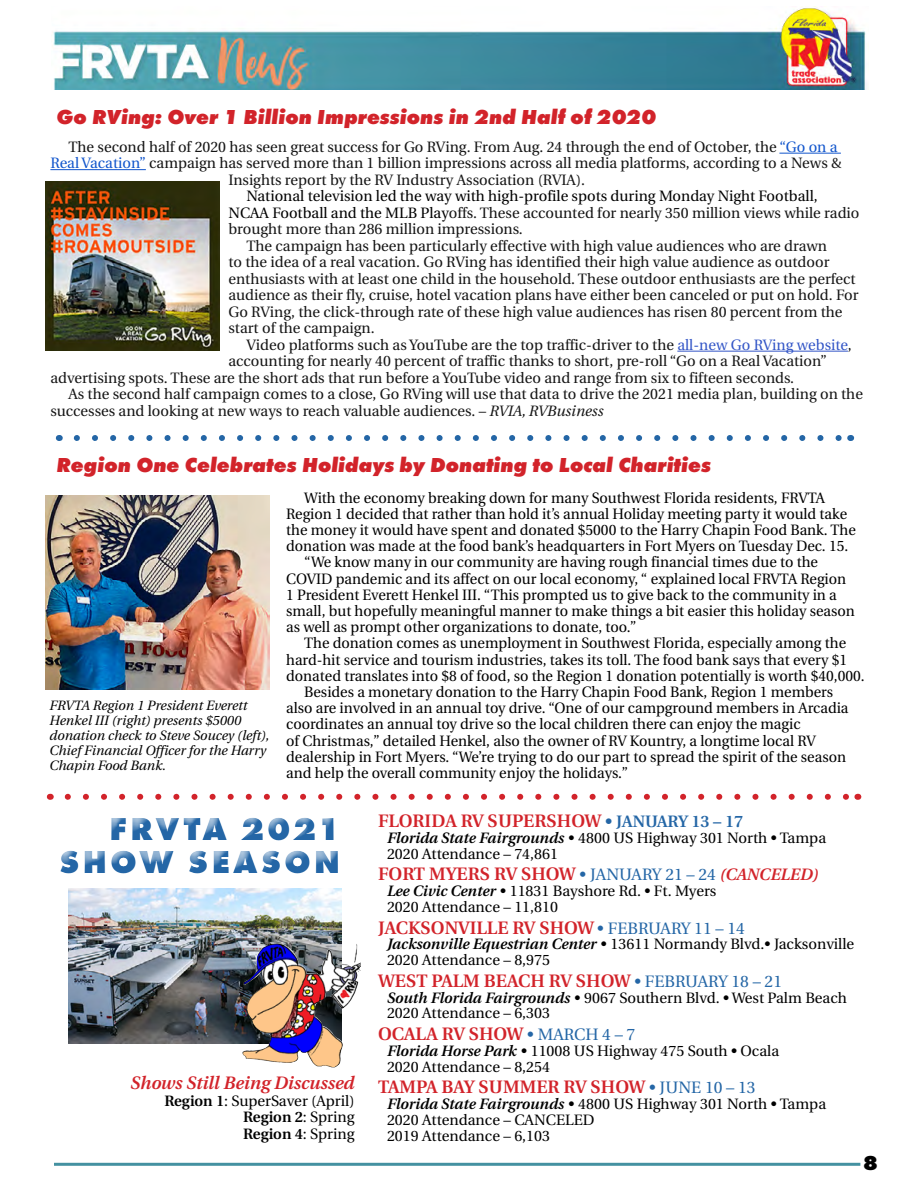
<style>
.page{position:relative;width:918px;height:1188px;background:#fff}
.page>*{position:absolute;margin:0;border:0;box-sizing:border-box;transform-origin:0 0}
.t1{font:800 33px/33px "Futura T";letter-spacing:.09em;color:#2466a6;text-align:right}
.t2{font:italic 800 21px "Futura T";color:#d2232a}
.t3{font:800 21px "Futura T";color:#000}
.t4{font:600 18px "Utopia";color:#d2232a}
.t5{font:italic 600 18px "Utopia";color:#d2232a}
.t6{font:15px/15.8px "Utopia";color:#000}
.t7{font:15px "Utopia";color:#151515}
.t8{font:italic 13.5px/15px "Utopia";color:#000}
.s1{color:#15c}
.s2{color:#000}
.s3{color:#3356c7}
.s4{font-style:italic}
.s5{font-weight:600}
.s6{font-size:16.5px;color:#2466a6}
.s7{font-weight:600;font-style:italic}
.s8{font-weight:400;font-size:16.5px;color:#2466a6}
.s9{font-style:italic;font-size:16.5px}
</style>
<div class="page">
<img style="left:53px;top:8px;width:814px;height:82px">
<svg style="left:77px;top:435px;width:764px;height:6px"></svg>
<hr style="left:54px;top:1163px;width:806px;height:3px;background:#4491a1">
<hr style="left:779px;top:153px;width:62px;height:1px;background:#15c">
<hr style="left:50px;top:169px;width:96px;height:1px;background:#15c">
<hr style="left:677px;top:351px;width:171px;height:1px;background:#3356c7">
<div style="left:52px;top:810px;width:297px;height:72px;background:#2466a6;opacity:.75"></div>
<img style="left:69px;top:889px;width:273px;height:155px">
<img style="left:242px;top:943px;width:119px;height:124px">
<svg style="left:68px;top:794px;width:780px;height:6px"></svg>
<img style="left:45px;top:182px;width:174px;height:169px">
<img style="left:45px;top:495px;width:224px;height:194px">
<h2 class="t2" style="left:56px;top:105px;width:601px">Go RVing: Over 1 Billion Impressions in 2nd Half of 2020</h2>
<p class="t7" style="left:68px;top:138px;width:771px">The second half of 2020 has seen great success for Go RVing. From Aug. 24 through the end of October, the <span class="s1">“Go on a</span></p>
<p class="t7" style="left:50px;top:155px;width:793px"><span class="s1">Real Vacation”</span> campaign has served more than 1 billion impressions across all media platforms, according to a News &amp;</p>
<p class="t7" style="left:228px;top:171px;width:358px">Insights report by the RV Industry Association (RVIA).</p>
<p class="t6" style="left:246px;top:188px;width:573px">National television led the way with high-profile spots during Monday Night Football,</p>
<p class="t7" style="left:228px;top:204px;width:633px"><span class="s2">NCAA Football and the MLB Play</span>offs. These accounted for nearly 350 million views while radio</p>
<p class="t7" style="left:228px;top:221px;width:296px">brought more than 286 million impressions.</p>
<p class="t7" style="left:246px;top:237px;width:582px">The campaign has been particularly effective with high value audiences who are drawn</p>
<p class="t7" style="left:228px;top:254px;width:603px">to the idea of a real vacation. Go RVing has identified their high value audience as outdoor</p>
<p class="t7" style="left:228px;top:270px;width:629px">enthusiasts with at least one child in the household. These outdoor enthusiasts are the perfect</p>
<p class="t7" style="left:228px;top:287px;width:632px">audience as their fly, cruise, hotel vacation plans have either been canceled or put on hold. For</p>
<p class="t7" style="left:228px;top:303px;width:616px">Go RVing, the click-through rate of these high value audiences has risen 80 percent from the</p>
<p class="t7" style="left:228px;top:320px;width:148px">start of the campaign.</p>
<p class="t7" style="left:246px;top:336px;width:607px">Video platforms such as YouTube are the top traffic-driver to the <span class="s3">all-new Go RVing website</span>,</p>
<p class="t7" style="left:228px;top:353px;width:600px">accounting for nearly 40 percent of traffic thanks to short, pre-roll “Go on a Real Vacation”</p>
<p class="t7" style="left:50px;top:369px;width:745px">advertising spots. These are the short ads that run before a YouTube video and range from six to fifteen seconds.</p>
<p class="t7" style="left:68px;top:386px;width:796px">As the second half campaign comes to a close, Go RVing will use that data to drive the 2021 media plan, building on the</p>
<p class="t7" style="left:50px;top:402px;width:555px">successes and looking at new ways to reach valuable audiences. – <span class="s4">RVIA, RVBusiness</span></p>
<h2 class="t2" style="left:56px;top:452px;width:656px">Region One Celebrates Holidays by Donating to Local Charities</h2>
<p class="t8" style="left:50px;top:699px;width:221px">FRVTA Region 1 President Everett<br>Henkel III (right) presents $5000 donation check to Steve Soucey (left),<br>Chief Financial Officer for the Harry<br>Chapin Food Bank.</p>
<p class="t6" style="left:304px;top:490px;width:522px">With the economy breaking down for many Southwest Florida residents, FRVTA</p>
<p class="t6" style="left:286px;top:506px;width:563px">Region 1 decided that rather than hold it’s annual Holiday meeting party it would take</p>
<p class="t6" style="left:286px;top:522px;width:571px">the money it would have spent and donated $5000 to the Harry Chapin Food Bank. The</p>
<p class="t6" style="left:286px;top:539px;width:564px">donation was made at the food bank’s headquarters in Fort Myers on Tuesday Dec. 15.</p>
<p class="t6" style="left:304px;top:555px;width:515px">“We know many in our community are having rough financial times due to the</p>
<p class="t6" style="left:286px;top:571px;width:562px">COVID pandemic and its affect on our local economy, “ explained local FRVTA Region</p>
<p class="t6" style="left:286px;top:587px;width:552px">1 President Everett Henkel III. “This prompted us to give back to the community in a</p>
<p class="t6" style="left:286px;top:603px;width:570px">small, but hopefully meaningful manner to make things a bit easier this holiday season</p>
<p class="t6" style="left:286px;top:620px;width:352px">as well as prompt other organizations to donate, too.”</p>
<p class="t6" style="left:304px;top:636px;width:543px">The donation comes as unemployment in Southwest Florida, especially among the</p>
<p class="t6" style="left:286px;top:652px;width:563px">hard-hit service and tourism industries, takes its toll. The food bank says that every $1</p>
<p class="t6" style="left:286px;top:668px;width:580px">donated translates into $8 of food, so the Region 1 donation potentially is worth $40,000.</p>
<p class="t6" style="left:304px;top:684px;width:531px">Besides a monetary donation to the Harry Chapin Food Bank, Region 1 members</p>
<p class="t6" style="left:286px;top:701px;width:564px">also are involved in an annual toy drive. “One of our campground members in Arcadia</p>
<p class="t6" style="left:286px;top:717px;width:516px">coordinates an annual toy drive so the local children there can enjoy the magic</p>
<p class="t6" style="left:286px;top:733px;width:531px">of Christmas,” detailed Henkel, also the owner of RV Kountry, a longtime local RV</p>
<p class="t6" style="left:286px;top:749px;width:561px">dealership in Fort Myers. “We’re trying to do our part to spread the spirit of the season</p>
<p class="t6" style="left:286px;top:765px;width:343px">and help the overall community enjoy the holidays.”</p>
<h1 class="t1" style="left:59px;top:812px;width:283px">FRVTA 2021<br>SHOW SEASON</h1>
<p class="t5" style="left:131px;top:1073px;width:225px">Shows Still Being Discussed</p>
<p class="t6" style="left:243px;top:1093px;width:113px;line-height:16.5px;text-align:justify;text-indent:-79px"><span class="s5">Region 1</span>: SuperSaver (April)<br><span class="s5">Region 2</span>: Spring <span class="s5">Region 4</span>: Spring</p>
<p class="t4" style="left:378px;top:811px;width:367px">FLORIDA RV SUPERSHOW <span class="s6">• JANUARY 13 – 17</span></p>
<p class="t6" style="left:387px;top:830px;width:441px"><span class="s7">Florida State Fairgrounds •</span> 4800 US Highway 301 North • Tampa<br>2020 Attendance – 74,861</p>
<p class="t4" style="left:378px;top:864px;width:442px">FORT MYERS RV SHOW <span class="s8">• JANUARY 21 – 24</span> <span class="s9">(CANCELED)</span></p>
<p class="t6" style="left:387px;top:883px;width:331px"><span class="s7">Lee Civic Center •</span> 11831 Bayshore Rd. • Ft. Myers<br>2020 Attendance – 11,810</p>
<p class="t4" style="left:378px;top:917px;width:368px">JACKSONVILLE RV SHOW <span class="s8">• FEBRUARY 11 – 14</span></p>
<p class="t6" style="left:387px;top:937px;width:469px"><span class="s7">Jacksonville Equestrian Center •</span> 13611 Normandy Blvd.• Jacksonville<br>2020 Attendance – 8,975</p>
<p class="t4" style="left:378px;top:971px;width:406px">WEST PALM BEACH RV SHOW <span class="s8">• FEBRUARY 18 – 21</span></p>
<p class="t6" style="left:387px;top:990px;width:462px"><span class="s7">South Florida Fairgrounds •</span> 9067 Southern Blvd. • West Palm Beach<br>2020 Attendance – 6,303</p>
<p class="t4" style="left:378px;top:1024px;width:259px">OCALA RV SHOW <span class="s8">• MARCH 4 – 7</span></p>
<p class="t6" style="left:387px;top:1043px;width:394px"><span class="s7">Florida Horse Park •</span> 11008 US Highway 475 South • Ocala<br>2020 Attendance – 8,254</p>
<p class="t4" style="left:378px;top:1077px;width:379px">TAMPA BAY SUMMER RV SHOW <span class="s8">• JUNE 10 – 13</span></p>
<p class="t6" style="left:387px;top:1096px;width:441px"><span class="s7">Florida State Fairgrounds •</span> 4800 US Highway 301 North • Tampa<br>2020 Attendance – CANCELED<br>2019 Attendance – 6,103</p>
<h2 class="t3" style="left:863px;top:1151px;width:16px">8</h2>
</div>
